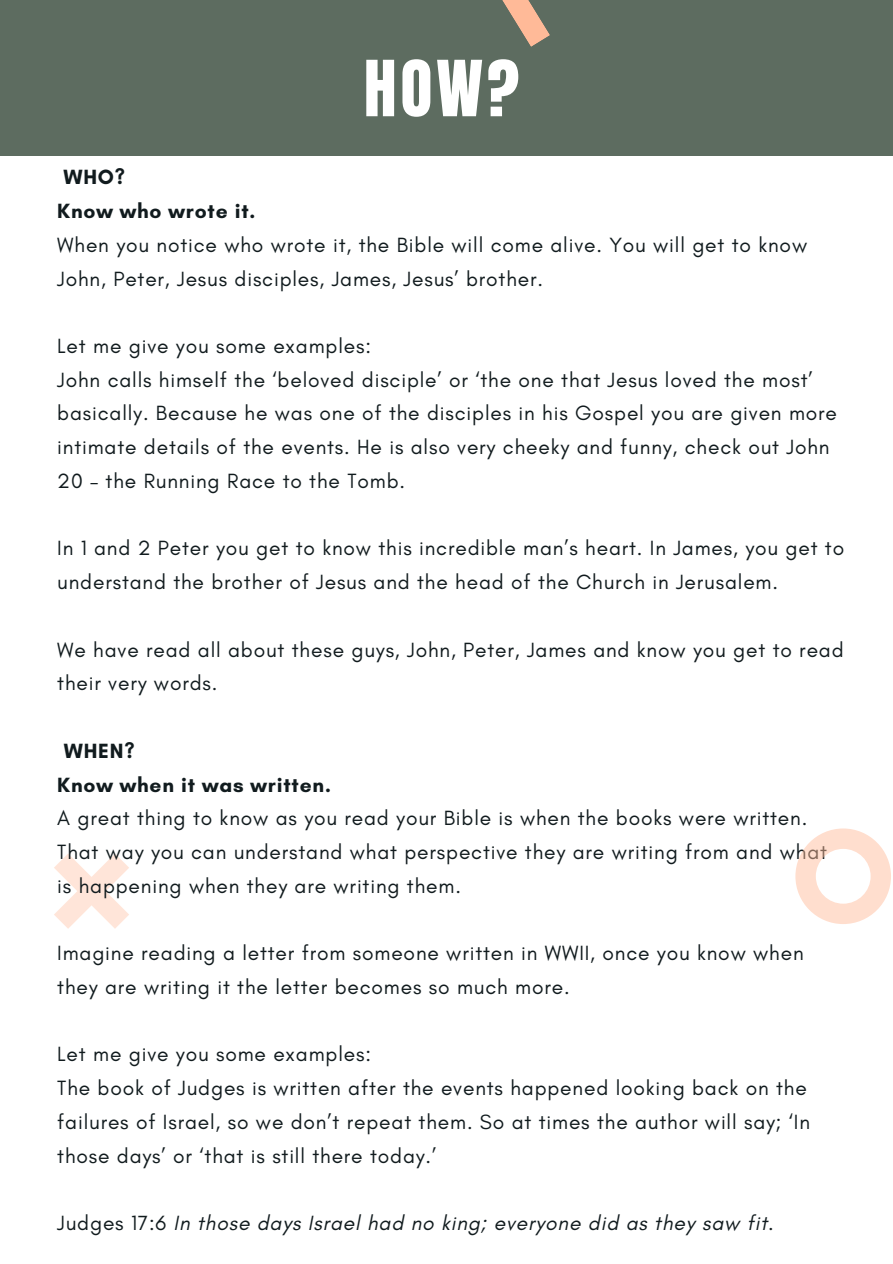
<style>
.page{position:relative;width:893px;height:1264px;background:#fff}
.page>*{position:absolute;margin:0;border:0;box-sizing:border-box;transform-origin:0 0}
.t1{font:65.7px "Anton";color:#fff}
.t2{font:21px/33.8px "Glacial Indifference";letter-spacing:.04em;color:#111b1e}
.t3{font:italic 21px "Glacial Indifference";letter-spacing:.04em;color:#111b1e}
.t4{font:700 21px/33.8px "Glacial Indifference";letter-spacing:.04em;color:#111b1e}
.s1{font-style:normal}
</style>
<div class="page">
<svg style="left:54px;top:854px;width:75px;height:74px"></svg>
<div style="left:0;top:0;width:892px;height:155px;background:#5d6c60"></div>
<svg style="left:502px;top:0;width:48px;height:47px"></svg>
<svg style="left:795px;top:828px;width:95px;height:96px"></svg>
<h1 class="t1" style="left:364px;top:41px;width:157px">HOW?</h1>
<p class="t4" style="left:57px;top:160px;width:200px">WHO?<br>Know who wrote it.</p>
<p class="t2" style="left:57px;top:227px;width:751px">When you notice who wrote it, the Bible will come alive. You will get to know<br>John, Peter, Jesus disciples, James, Jesus’ brother.</p>
<p class="t2" style="left:57px;top:329px;width:781px">Let me give you some examples:<br>John calls himself the ‘beloved disciple’ or ‘the one that Jesus loved the most’ basically. Because he was one of the disciples in his Gospel you are given more intimate details of the events. He is also very cheeky and funny, check out John 20 – the Running Race to the Tomb.</p>
<p class="t2" style="left:57px;top:531px;width:788px">In 1 and 2 Peter you get to know this incredible man’s heart. In James, you get to understand the brother of Jesus and the head of the Church in Jerusalem.</p>
<p class="t2" style="left:57px;top:632px;width:787px">We have read all about these guys, John, Peter, James and know you get to read their very words.</p>
<p class="t4" style="left:57px;top:733px;width:275px;text-indent:6px">WHEN?<br>Know when it was written.</p>
<p class="t2" style="left:57px;top:801px;width:771px">A great thing to know as you read your Bible is when the books were written.<br>That way you can understand what perspective they are writing from and what is happening when they are writing them.</p>
<p class="t2" style="left:57px;top:936px;width:748px">Imagine reading a letter from someone written in WWII, once you know when they are writing it the letter becomes so much more.</p>
<p class="t2" style="left:57px;top:1037px;width:754px">Let me give you some examples:<br>The book of Judges is written after the events happened looking back on the failures of Israel, so we don’t repeat them. So at times the author will say; ‘In those days’ or ‘that is still there today.’</p>
<p class="t3" style="left:57px;top:1210px;width:717px"><span class="s1">Judges 17:6</span> In those days Israel had no king; everyone did as they saw fit.</p>
</div>
